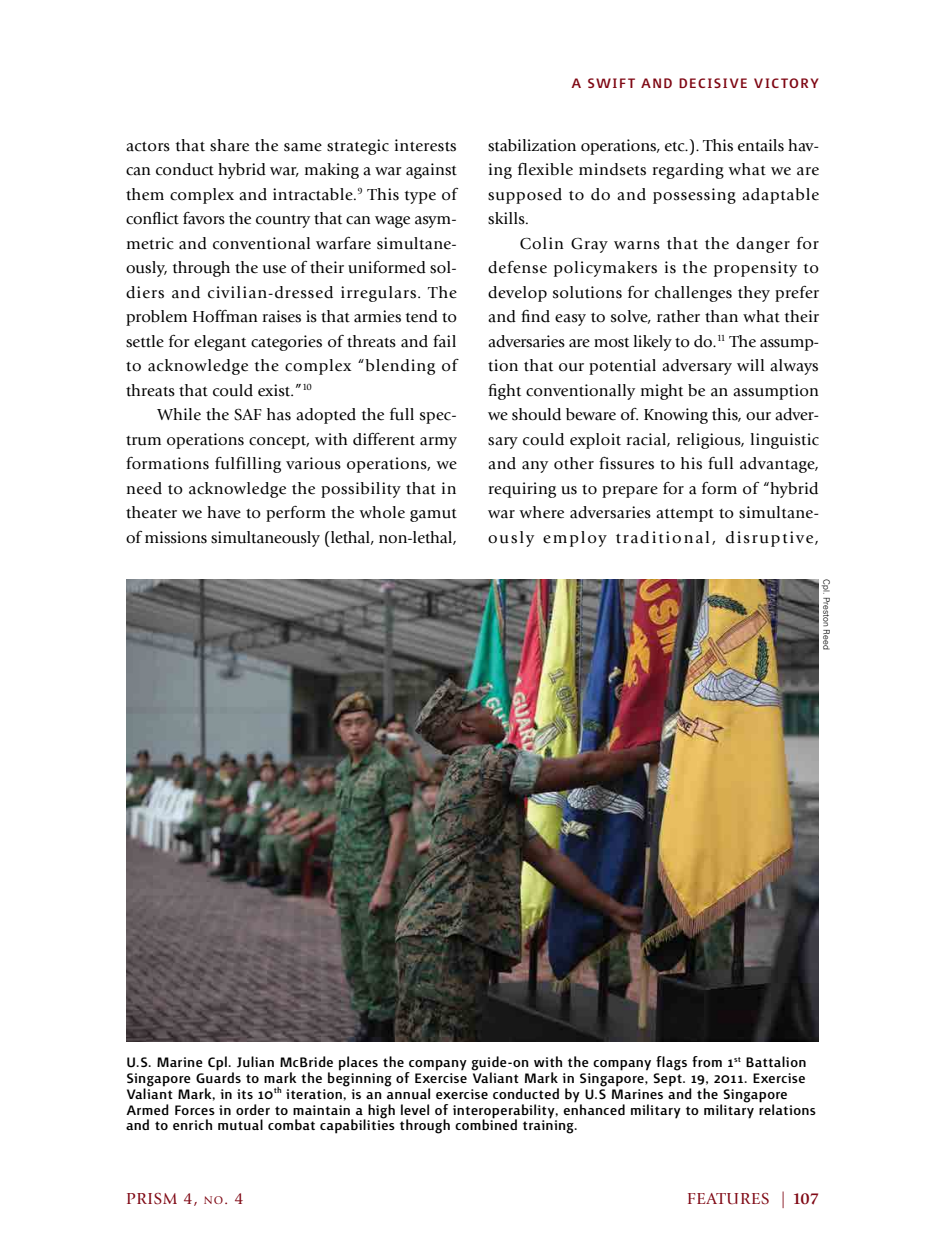
<style>
.page{position:relative;width:945px;height:1260px;background:#fff}
.page>*{position:absolute;margin:0;border:0;box-sizing:border-box;transform-origin:0 0}
.Caption_Black{font:500 17.5px/15.8px "Surface";letter-spacing:.02em;color:#000}
.t1{font:500 17.5px "Surface";letter-spacing:.07em;color:#7f0814}
.Body_TXT{font:16.62px/24.5px "Giovanni Std";letter-spacing:.025em;color:#000;text-align:justify}
.t2{font:16.62px "Giovanni Std";letter-spacing:.05em;color:#7f0814}
.Photo_Credit_Black{font:300 8.75px "Univers LT Std";color:#000}
.s1{font-size:11.72px}
.s2{font-weight:700}
</style>
<div class="page">
<img style="left:126px;top:579px;width:693px;height:462px">
<p class="Body_TXT" style="left:126px;top:133px;width:332px">actors that share the same strategic interests can conduct hybrid war, making a war against them complex and intractable.<sup>9</sup> This type of conflict favors the country that can wage asym&shy;metric and conventional warfare simultane&shy;ously, through the use of their uniformed sol&shy;diers and civilian-dressed irregulars. The problem Hoffman raises is that armies tend to settle for elegant categories of threats and fail to acknowledge the complex “blending of threats that could exist.”<sup>10</sup></p>
<p class="Body_TXT" style="left:126px;top:402px;width:333px;text-indent:32px">While the SAF has adopted the full spec&shy;trum operations concept, with different army formations fulfilling various operations, we need to acknowledge the possibility that in theater we have to perform the whole gamut of missions simultaneously (lethal, non-lethal,</p>
<p class="t1" style="left:571px;top:75px;width:249px">A SWIFT AND DECISIVE VICTORY</p>
<p class="Body_TXT" style="left:488px;top:133px;width:332px">stabilization operations, etc.). This entails hav&shy;ing flexible mindsets regarding what we are supposed to do and possessing adaptable skills.</p>
<p class="Body_TXT" style="left:488px;top:231px;width:332px;text-indent:32px">Colin Gray warns that the danger for defense policymakers is the propensity to develop solutions for challenges they prefer and find easy to solve, rather than what their adversaries are most likely to do.<sup>11</sup> The assump&shy;tion that our potential adversary will always fight conventionally might be an assumption we should beware of. Knowing this, our adver&shy;sary could exploit racial, religious, linguistic and any other fissures to his full advantage, requiring us to prepare for a form of “hybrid war where adversaries attempt to simultane&shy;ously employ traditional, disruptive,</p>
<p class="Photo_Credit_Black" style="left:832px;top:579px;width:72px;rotate:90deg">Cpl. Preston Reed</p>
<p class="Caption_Black" style="left:126px;top:1055px;width:692px">U.S. Marine Cpl. Julian McBride places the company guide-on with the company flags from 1<sup>st</sup> Battalion Singapore Guards to mark the beginning of Exercise Valiant Mark in Singapore, Sept. 19, 2011. Exercise Valiant Mark, in its 10<sup>th</sup> iteration, is an annual exercise conducted by U.S Marines and the Singapore Armed Forces in order to maintain a high level of interoperability, enhanced military to military relations and to enrich mutual combat capabilities through combined training.</p>
<p class="t2" style="left:126px;top:1189px;width:119px">PRISM 4, <span class="s1">no</span>. 4</p>
<p class="t2" style="left:687px;top:1189px;width:133px">FEATURES | <span class="s2">107</span></p>
</div>
